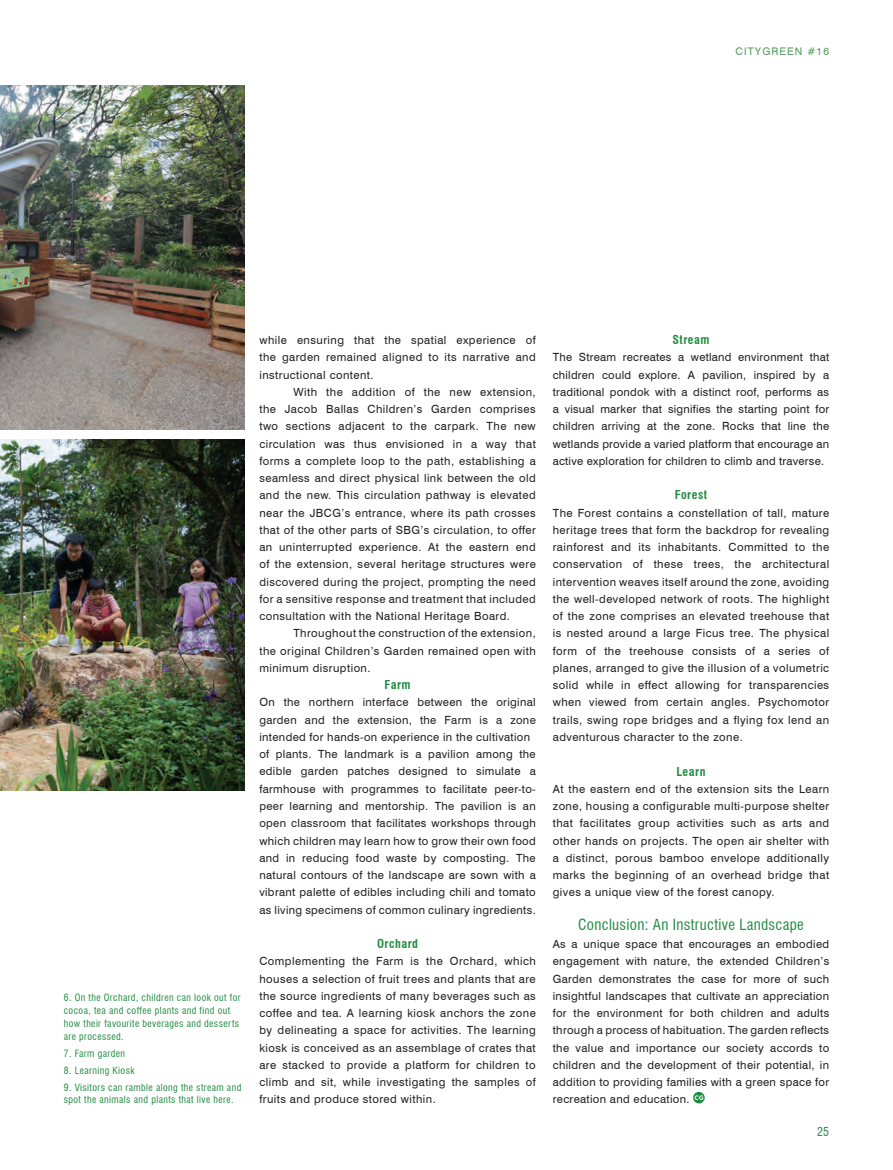
<style>
.page{position:relative;width:893px;height:1170px;background:#fff}
.page>*{position:absolute;margin:0;border:0;box-sizing:border-box;transform-origin:0 0}
.t1{font:condensed 15px "Swiss 721 BT";letter-spacing:.02em;color:#228c41}
.t2{font:700 condensed 12px "Swiss 721 BT";letter-spacing:.04em;color:#228c41}
.t3{font:condensed 12px "Swiss 721 BT";color:#228c41}
.t4{font:11.25px/17.2px "Swiss 721 BT";letter-spacing:.03em;color:#231f20;text-align:justify}
.t5{font:10.5px "Swiss 721 BT";letter-spacing:.1em;color:#559d5d}
.t6{font:condensed 9.75px/12.8px "Swiss 721 BT";letter-spacing:.04em;color:#228c41}
</style>
<div class="page">
<svg style="left:693px;top:1091px;width:12px;height:12px"></svg>
<svg style="left:695px;top:1095px;width:8px;height:4px"></svg>
<img style="left:0;top:439px;width:244px;height:351px">
<img style="left:0;top:85px;width:244px;height:344px">
<p class="t5" style="left:736px;top:45px;width:95px">CITYGREEN #16</p>
<p class="t6" style="left:64px;top:991px;width:178px">6. On the Orchard, children can look out for cocoa, tea and coffee plants and find out how their favourite beverages and desserts are processed.</p>
<p class="t6" style="left:64px;top:1046px;width:63px">7. Farm garden</p>
<p class="t6" style="left:64px;top:1063px;width:72px">8. Learning Kiosk</p>
<p class="t6" style="left:64px;top:1080px;width:179px">9. Visitors can ramble along the stream and spot the animals and plants that live here.</p>
<p class="t4" style="left:259px;top:331px;width:278px">while ensuring that the spatial experience of the garden remained aligned to its narrative and instructional content.</p>
<p class="t4" style="left:259px;top:383px;width:278px;text-indent:34px">With the addition of the new extension, the Jacob Ballas Children’s Garden comprises two sections adjacent to the carpark. The new circulation was thus envisioned in a way that forms a complete loop to the path, establishing a seamless and direct physical link between the old and the new. This circulation pathway is elevated near the JBCG’s entrance, where its path crosses that of the other parts of SBG’s circulation, to offer an uninterrupted experience. At the eastern end of the extension, several heritage structures were discovered during the project, prompting the need for a sensitive response and treatment that included consultation with the National Heritage Board.</p>
<p class="t4" style="left:259px;top:624px;width:278px;text-indent:34px">Throughout the construction of the extension, the original Children’s Garden remained open with minimum disruption.</p>
<p class="t2" style="left:385px;top:677px;width:27px">Farm</p>
<p class="t4" style="left:259px;top:693px;width:278px;text-align:left">On the northern interface between the original garden and the extension, the Farm is a zone intended for hands-on experience in the cultivation of plants. The landmark is a pavilion among the edible garden patches designed to simulate a farmhouse with programmes to facilitate peer-to&shy;peer learning and mentorship. The pavilion is an open classroom that facilitates workshops through which children may learn how to grow their own food and in reducing food waste by composting. The natural contours of the landscape are sown with a vibrant palette of edibles including chili and tomato as living specimens of common culinary ingredients.</p>
<p class="t2" style="left:377px;top:936px;width:42px">Orchard</p>
<p class="t4" style="left:259px;top:952px;width:278px">Complementing the Farm is the Orchard, which houses a selection of fruit trees and plants that are the source ingredients of many beverages such as coffee and tea. A learning kiosk anchors the zone by delineating a space for activities. The learning kiosk is conceived as an assemblage of crates that are stacked to provide a platform for children to climb and sit, while investigating the samples of fruits and produce stored within.</p>
<p class="t2" style="left:673px;top:332px;width:38px">Stream</p>
<p class="t4" style="left:553px;top:348px;width:278px">The Stream recreates a wetland environment that children could explore. A pavilion, inspired by a traditional pondok with a distinct roof, performs as a visual marker that signifies the starting point for children arriving at the zone. Rocks that line the wetlands provide a varied platform that encourage an active exploration for children to climb and traverse.</p>
<p class="t2" style="left:675px;top:487px;width:34px">Forest</p>
<p class="t4" style="left:553px;top:504px;width:278px">The Forest contains a constellation of tall, mature heritage trees that form the backdrop for revealing rainforest and its inhabitants. Committed to the conservation of these trees, the architectural intervention weaves itself around the zone, avoiding the well-developed network of roots. The highlight of the zone comprises an elevated treehouse that is nested around a large Ficus tree. The physical form of the treehouse consists of a series of planes, arranged to give the illusion of a volumetric solid while in effect allowing for transparencies when viewed from certain angles. Psychomotor trails, swing rope bridges and a flying fox lend an adventurous character to the zone.</p>
<p class="t2" style="left:676px;top:763px;width:30px">Learn</p>
<p class="t4" style="left:553px;top:780px;width:278px">At the eastern end of the extension sits the Learn zone, housing a configurable multi-purpose shelter that facilitates group activities such as arts and other hands on projects. The open air shelter with a distinct, porous bamboo envelope additionally marks the beginning of an overhead bridge that gives a unique view of the forest canopy.</p>
<h1 class="t1" style="left:578px;top:915px;width:227px">Conclusion: An Instructive Landscape</h1>
<p class="t4" style="left:553px;top:935px;width:278px">As a unique space that encourages an embodied engagement with nature, the extended Children’s Garden demonstrates the case for more of such insightful landscapes that cultivate an appreciation for the environment for both children and adults through a process of habituation. The garden reflects the value and importance our society accords to children and the development of their potential, in addition to providing families with a green space for recreation and education.</p>
<p class="t3" style="left:817px;top:1124px;width:14px">25</p>
</div>
